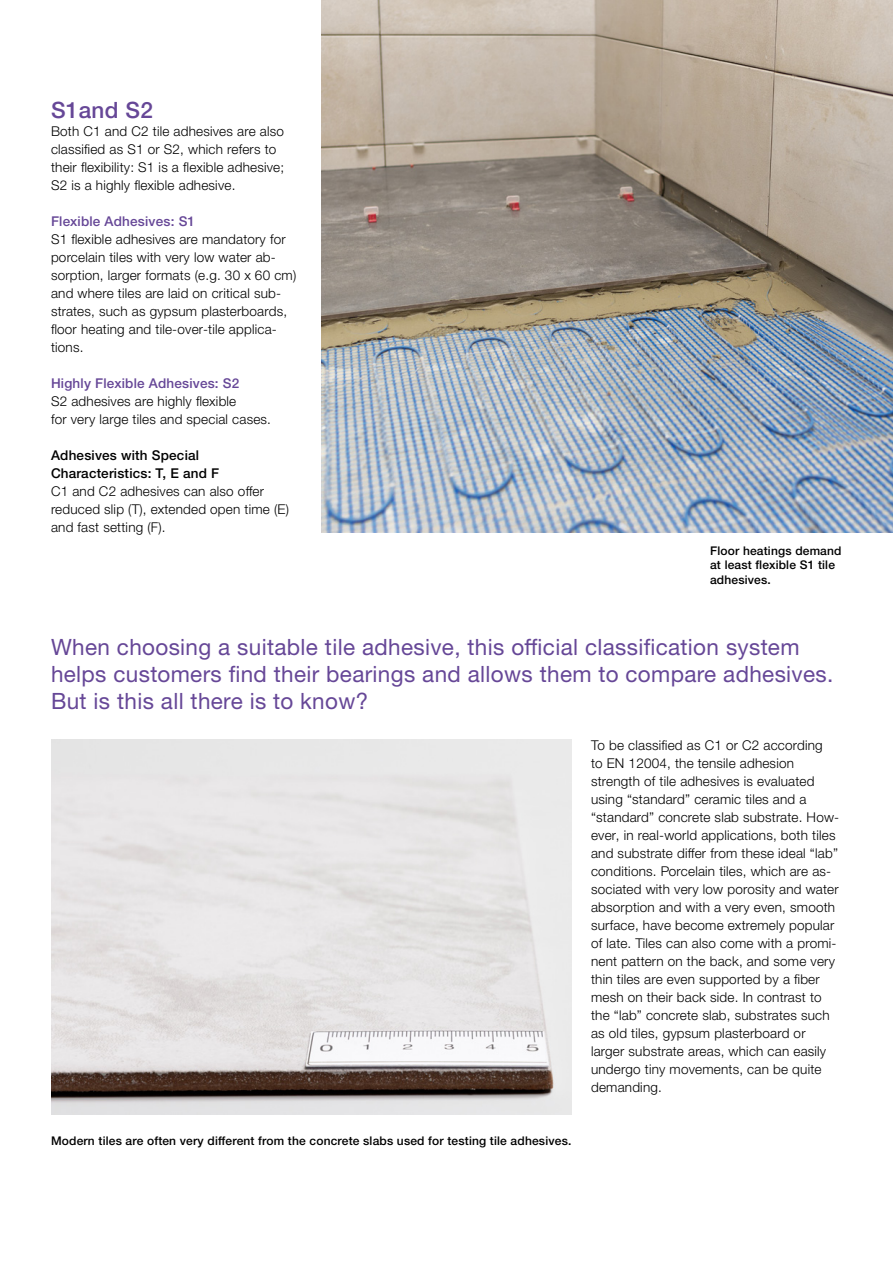
<style>
.page{position:relative;width:893px;height:1263px;background:#fff}
.page>*{position:absolute;margin:0;border:0;box-sizing:border-box;transform-origin:0 0}
.t1{font:22.5px/27px "Helvetica Panfor Wacker";letter-spacing:.015em;color:#664797}
.t2{font:500 22.5px "Helvetica Panfor Wacker";letter-spacing:.015em;color:#664797}
.t3{font:300 13.5px/18px "Helvetica Panfor Wacker";letter-spacing:.015em;color:#000}
.t4{font:500 13.5px "Helvetica Panfor Wacker";letter-spacing:.015em;color:#664797}
.t5{font:500 13.5px/18px "Helvetica Panfor Wacker";letter-spacing:.015em;color:#000}
.t6{font:500 12px/14.4px "Helvetica Panfor Wacker";letter-spacing:.015em;color:#000}
</style>
<div class="page">
<img style="left:51px;top:740px;width:521px;height:374px">
<img style="left:321px;top:0;width:572px;height:533px">
<h1 class="t2" style="left:51px;top:97px;width:103px">S1and S2</h1>
<p class="t3" style="left:51px;top:122px;width:235px">Both C1 and C2 tile adhesives are also classified as S1 or S2, which refers to their flexibility: S1 is a flexible adhesive; S2 is a highly flexible adhesive.</p>
<p class="t4" style="left:51px;top:213px;width:146px">Flexible Adhesives: S1</p>
<p class="t3" style="left:51px;top:230px;width:247px">S1 flexible adhesives are mandatory for porcelain tiles with very low water ab&shy;sorption, larger formats (e.g. 30 x 60 cm) and where tiles are laid on critical sub&shy;strates, such as gypsum plasterboards, floor heating and tile-over-tile applica&shy;tions.</p>
<p class="t4" style="left:51px;top:375px;width:190px">Highly Flexible Adhesives: S2</p>
<p class="t3" style="left:51px;top:392px;width:221px">S2 adhesives are highly flexible<br>for very large tiles and special cases.</p>
<p class="t5" style="left:51px;top:446px;width:170px">Adhesives with Special<br>Characteristics: T, E and F</p>
<p class="t3" style="left:51px;top:482px;width:239px">C1 and C2 adhesives can also offer reduced slip (T), extended open time (E) and fast setting (F).</p>
<p class="t6" style="left:710px;top:543px;width:133px">Floor heatings demand at least flexible S1 tile adhesives.</p>
<h1 class="t1" style="left:51px;top:633px;width:784px">When choosing a suitable tile adhesive, this official classification system helps customers find their bearings and allows them to compare adhesives.<br>But is this all there is to know?</h1>
<p class="t3" style="left:591px;top:736px;width:250px">To be classified as C1 or C2 according<br>to EN 12004, the tensile adhesion strength of tile adhesives is evaluated using “standard” ceramic tiles and a “standard” concrete slab substrate. How&shy;ever, in real-world applications, both tiles and substrate differ from these ideal “lab” conditions. Porcelain tiles, which are as&shy;sociated with very low porosity and water absorption and with a very even, smooth surface, have become extremely popular of late. Tiles can also come with a promi&shy;nent pattern on the back, and some very thin tiles are even supported by a fiber mesh on their back side. In contrast to the “lab” concrete slab, substrates such as old tiles, gypsum plasterboard or larger substrate areas, which can easily undergo tiny movements, can be quite demanding.</p>
<p class="t6" style="left:51px;top:1134px;width:522px">Modern tiles are often very different from the concrete slabs used for testing tile adhesives.</p>
</div>
